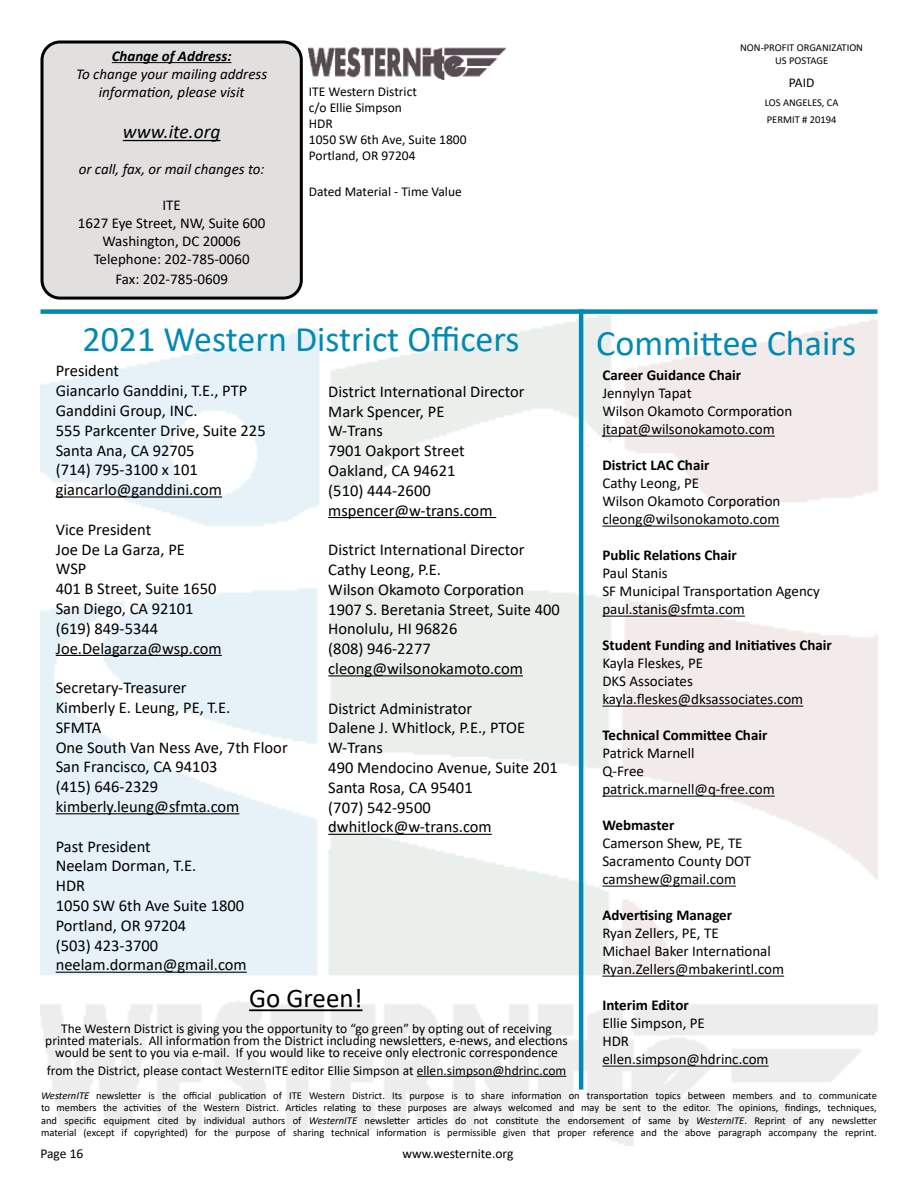
<style>
.page{position:relative;width:918px;height:1188px;background:#fff}
.page>*{position:absolute;margin:0;border:0;box-sizing:border-box;transform-origin:0 0}
.t1{font:36px "Calibri";color:#008ab3}
.t2{font:27px "Calibri";color:#000}
.t3{font:italic 19.5px "Calibri";color:#000}
.t4{font:16.5px/19.8px "Calibri";color:#000}
.t5{font:15px/18px "Calibri";color:#000}
.t6{font:700 15px "Calibri";color:#000}
.t7{font:italic 15px/18px "Calibri";color:#000;text-align:center}
.t8{font:italic 700 15px "Calibri";color:#000}
.t9{font:13.5px/16.2px "Calibri";color:#000}
.t10{font:10.5px/12.6px "Calibri";color:#000;text-align:center}
.s1{font-style:italic}
</style>
<div class="page">
<div style="left:42px;top:42px;width:259px;height:256px;background:#e2dfdf;border-radius:18px"></div>
<div style="left:40px;top:40px;width:263px;height:260px;border:3px solid #000;border-radius:18px"></div>
<hr style="left:112px;top:62px;width:120px;height:1px;background:#000">
<hr style="left:123px;top:140px;width:97px;height:1px;background:#000">
<div style="left:40px;top:309px;width:838px;height:5px;background:#008ab3"></div>
<img style="left:309px;top:47px;width:197px;height:33px">
<hr style="left:249px;top:1009px;width:113px;height:2px;background:#000">
<hr style="left:417px;top:1076px;width:149px;height:1px;background:#000">
<hr style="left:579px;top:309px;width:4px;height:781px;background:#008ab3">
<hr style="left:602px;top:436px;width:173px;height:1px;background:#000">
<hr style="left:602px;top:526px;width:177px;height:1px;background:#000">
<hr style="left:602px;top:616px;width:143px;height:1px;background:#000">
<hr style="left:602px;top:706px;width:201px;height:1px;background:#000">
<hr style="left:602px;top:796px;width:173px;height:1px;background:#000">
<hr style="left:602px;top:886px;width:134px;height:1px;background:#000">
<hr style="left:602px;top:976px;width:182px;height:1px;background:#000">
<hr style="left:602px;top:1066px;width:167px;height:1px;background:#000">
<hr style="left:56px;top:496px;width:166px;height:2px;background:#000">
<hr style="left:56px;top:655px;width:166px;height:1px;background:#000">
<hr style="left:56px;top:813px;width:184px;height:1px;background:#000">
<hr style="left:56px;top:972px;width:191px;height:1px;background:#000">
<hr style="left:328px;top:517px;width:168px;height:1px;background:#000">
<hr style="left:328px;top:675px;width:195px;height:1px;background:#000">
<hr style="left:328px;top:834px;width:164px;height:1px;background:#000">
<p class="t8" style="left:112px;top:45px;width:121px">Change of Address:</p>
<p class="t7" style="left:76px;top:64px;width:193px">To change your mailing address information, please visit</p>
<p class="t3" style="left:123px;top:118px;width:99px">www.ite.org</p>
<p class="t7" style="left:79px;top:160px;width:187px">or call, fax, or mail changes to:</p>
<p class="t5" style="left:78px;top:196px;width:189px;text-align:center">ITE<br>1627 Eye Street, NW, Suite 600<br>Washington, DC 20006<br>Telephone: 202-785-0060</p>
<p class="t5" style="left:115px;top:270px;width:114px">Fax: 202-785-0609</p>
<p class="t9" style="left:309px;top:83px;width:159px">ITE Western District<br>c/o Ellie Simpson<br>HDR<br>1050 SW 6th Ave, Suite 1800<br>Portland, OR 97204</p>
<p class="t9" style="left:309px;top:183px;width:154px">Dated Material - Time Value</p>
<h1 class="t1" style="left:82px;top:314px;width:439px">2021 Western District Officers</h1>
<p class="t4" style="left:56px;top:361px;width:211px">President<br>Giancarlo Ganddini, T.E., PTP<br>Ganddini Group, INC.<br>555 Parkcenter Drive, Suite 225<br>Santa Ana, CA 92705<br>(714) 795-3100 x 101 giancarlo@ganddini.com</p>
<p class="t4" style="left:56px;top:519px;width:168px">Vice President<br>Joe De La Garza, PE<br>WSP<br>401 B Street, Suite 1650<br>San Diego, CA 92101 (619) 849-5344<br>Joe.Delagarza@wsp.com</p>
<p class="t4" style="left:56px;top:677px;width:234px">Secretary-Treasurer<br>Kimberly E. Leung, PE, T.E.<br>SFMTA<br>One South Van Ness Ave, 7th Floor<br>San Francisco, CA 94103<br>(415) 646-2329 kimberly.leung@sfmta.com</p>
<p class="t4" style="left:56px;top:836px;width:193px">Past President<br>Neelam Dorman, T.E.<br>HDR<br>1050 SW 6th Ave Suite 1800<br>Portland, OR 97204<br>(503) 423-3700 neelam.dorman@gmail.com</p>
<p class="t4" style="left:328px;top:381px;width:198px">District International Director<br>Mark Spencer, PE<br>W-Trans<br>7901 Oakport Street<br>Oakland, CA 94621<br>(510) 444-2600 mspencer@w-trans.com</p>
<p class="t4" style="left:328px;top:539px;width:233px">District International Director<br>Cathy Leong, P.E.<br>Wilson Okamoto Corporation<br>1907 S. Beretania Street, Suite 400<br>Honolulu, HI 96826<br>(808) 946-2277 cleong@wilsonokamoto.com</p>
<p class="t4" style="left:328px;top:698px;width:231px">District Administrator<br>Dalene J. Whitlock, P.E., PTOE<br>W-Trans<br>490 Mendocino Avenue, Suite 201<br>Santa Rosa, CA 95401<br>(707) 542-9500 dwhitlock@w-trans.com</p>
<h2 class="t2" style="left:249px;top:980px;width:115px">Go Green!</h2>
<p class="t9" style="left:45px;top:1022px;width:524px;line-height:12px;text-align:center">The Western District is giving you the opportunity to “go green” by opting out of receiving printed materials. All information from the District including newsletters, e-news, and elections would be sent to you via e-mail. If you would like to receive only electronic correspondence</p>
<p class="t9" style="left:47px;top:1062px;width:521px">from the District, please contact WesternITE editor Ellie Simpson at ellen.simpson@hdrinc.com</p>
<p class="t10" style="left:740px;top:41px;width:124px">NON-PROFIT ORGANIZATION<br>US POSTAGE</p>
<p class="t9" style="left:789px;top:74px;width:27px">PAID</p>
<p class="t10" style="left:765px;top:95px;width:75px;line-height:16.2px;text-align:left">LOS ANGELES, CA<br>PERMIT # 20194</p>
<h1 class="t1" style="left:596px;top:318px;width:261px">Committee Chairs</h1>
<p class="t6" style="left:602px;top:365px;width:140px">Career Guidance Chair</p>
<p class="t5" style="left:602px;top:384px;width:192px">Jennylyn Tapat<br>Wilson Okamoto Cormporation jtapat@wilsonokamoto.com</p>
<p class="t6" style="left:602px;top:455px;width:109px">District LAC Chair</p>
<p class="t5" style="left:602px;top:474px;width:180px">Cathy Leong, PE<br>Wilson Okamoto Corporation cleong@wilsonokamoto.com</p>
<p class="t6" style="left:602px;top:545px;width:136px">Public Relations Chair</p>
<p class="t5" style="left:602px;top:564px;width:219px">Paul Stanis<br>SF Municipal Transportation Agency paul.stanis@sfmta.com</p>
<p class="t6" style="left:602px;top:635px;width:231px">Student Funding and Initiatives Chair</p>
<p class="t5" style="left:602px;top:654px;width:202px">Kayla Fleskes, PE<br>DKS Associates kayla.fleskes@dksassociates.com</p>
<p class="t6" style="left:602px;top:725px;width:167px">Technical Committee Chair</p>
<p class="t5" style="left:602px;top:744px;width:174px">Patrick Marnell<br>Q-Free patrick.marnell@q-free.com</p>
<p class="t6" style="left:602px;top:815px;width:73px">Webmaster</p>
<p class="t5" style="left:602px;top:834px;width:150px">Camerson Shew, PE, TE<br>Sacramento County DOT camshew@gmail.com</p>
<p class="t6" style="left:602px;top:905px;width:131px">Advertising Manager</p>
<p class="t5" style="left:602px;top:924px;width:183px">Ryan Zellers, PE, TE<br>Michael Baker International<br>Ryan.Zellers@mbakerintl.com</p>
<p class="t6" style="left:602px;top:995px;width:88px">Interim Editor</p>
<p class="t5" style="left:602px;top:1014px;width:168px">Ellie Simpson, PE<br>HDR ellen.simpson@hdrinc.com</p>
<p class="t10" style="left:41px;top:1089px;width:837px;text-align:justify"><span class="s1">WesternITE</span> newsletter is the official publication of ITE Western District. Its purpose is to share information on transportation topics between members and to communicate to members the activities of the Western District. Articles relating to these purposes are always welcomed and may be sent to the editor. The opinions, findings, techniques, and specific equipment cited by individual authors of <span class="s1">WesternITE</span> newsletter articles do not constitute the endorsement of same by <span class="s1">WesternITE</span>. Reprint of any newsletter material (except if copyrighted) for the purpose of sharing technical information is permissible given that proper reference and the above paragraph accompany the reprint.</p>
<p class="t9" style="left:41px;top:1145px;width:44px">Page 16</p>
<p class="t9" style="left:402px;top:1145px;width:113px">www.westernite.org</p>
</div>
